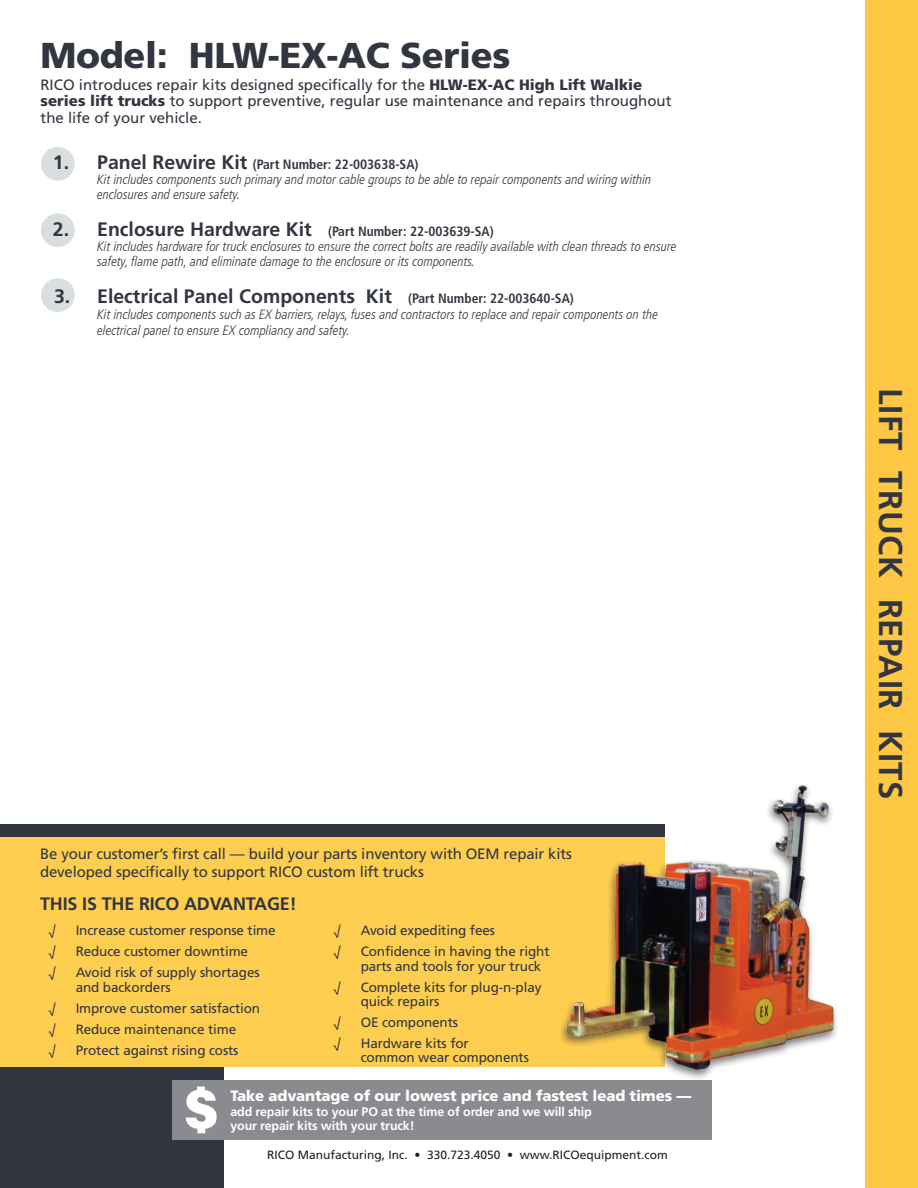
<style>
.page{position:relative;width:918px;height:1188px;background:#fff}
.page>*{position:absolute;margin:0;border:0;box-sizing:border-box;transform-origin:0 0}
.t1{font:900 36px "Frutiger LT Pro";letter-spacing:-.01em;color:#323640}
.t2{font:700 33px "Frutiger LT Pro";letter-spacing:.02em;color:#323640}
.t3{font:700 19.5px "Frutiger LT Pro";color:#323640}
.t4{font:700 18px "Frutiger LT Pro";letter-spacing:-.01em;color:#323640}
.t5{font:15px/16.5px "Frutiger LT Pro";color:#323640}
.t6{font:900 15px "Frutiger LT Pro";letter-spacing:-.01em;color:#fff}
.t7{font:italic 300 condensed 13.5px/15px "Frutiger LT Pro";color:#323640}
.t8{font:13.5px/14.2px "Frutiger LT Pro";letter-spacing:-.01em;color:#323640}
.t9{font:700 12.45px/15px "Frutiger LT Pro";letter-spacing:-.01em;color:#fff}
.t10{font:12px "Frutiger LT Pro";color:#231f20}
.s1{font-weight:900}
.s2{font-weight:700;font-style:normal;font-stretch:normal;font-size:19.5px}
.s3{font-weight:700;font-style:normal}
.s4{font-stretch:condensed;font-size:13.5px}
</style>
<div class="page">
<div style="left:41px;top:278px;width:34px;height:34px;background:#d9dfdf;border-radius:50%"></div>
<div style="left:41px;top:213px;width:34px;height:34px;background:#d9dfdf;border-radius:50%"></div>
<div style="left:41px;top:147px;width:34px;height:34px;background:#d9dfdf;border-radius:50%"></div>
<div style="left:0;top:970px;width:224px;height:218px;background:#323640"></div>
<div style="left:0;top:824px;width:664px;height:13px;background:#323640"></div>
<div style="left:0;top:837px;width:664px;height:230px;background:#fece51"></div>
<div style="left:865px;top:0;width:53px;height:1188px;background:#fec844"></div>
<div style="left:172px;top:1081px;width:539px;height:59px;background:#898b8e"></div>
<img style="left:185px;top:1086px;width:32px;height:48px">
<img style="left:520px;top:785px;width:317px;height:300px">
<h1 class="t1" style="left:40px;top:33px;width:471px">Model: HLW-EX-AC Series</h1>
<p class="t5" style="left:40px;top:77px;width:633px">RICO introduces repair kits designed specifically for the <span class="s1">HLW-EX-AC High Lift Walkie series lift trucks</span> to support preventive, regular use maintenance and repairs throughout the life of your vehicle.</p>
<p class="t7" style="left:97px;top:157px;width:556px;text-indent:-44px"><span class="s2">1. Panel Rewire Kit</span> <span class="s3">(Part Number: 22-003638-SA)<br></span>Kit includes components such primary and motor cable groups to be able to repair components and wiring within enclosures and ensure safety.</p>
<p class="t7" style="left:97px;top:224px;width:581px;text-indent:-44px"><span class="s2">2. Enclosure Hardware Kit</span> <span class="s3">(Part Number: 22-003639-SA)<br></span>Kit includes hardware for truck enclosures to ensure the correct bolts are readily available with clean threads to ensure safety, flame path, and eliminate damage to the enclosure or its components.</p>
<h3 class="t3" style="left:54px;top:285px;width:521px">3. Electrical Panel Components Kit <span class="s4">(Part Number: 22-003640-SA)</span></h3>
<p class="t7" style="left:97px;top:307px;width:562px;line-height:16.2px">Kit includes components such as EX barriers, relays, fuses and contractors to replace and repair components on the electrical panel to ensure EX compliancy and safety.</p>
<p class="t5" style="left:40px;top:845px;width:533px;line-height:18px">Be your customer’s first call — build your parts inventory with OEM repair kits developed specifically to support RICO custom lift trucks</p>
<h3 class="t4" style="left:40px;top:893px;width:258px">THIS IS THE RICO ADVANTAGE!</h3>
<p class="t8" style="left:334px;top:924px;width:8px">√</p>
<p class="t8" style="left:361px;top:924px;width:136px">Avoid expediting fees</p>
<p class="t8" style="left:334px;top:945px;width:8px">√</p>
<p class="t8" style="left:361px;top:945px;width:190px">Confidence in having the right parts and tools for your truck</p>
<p class="t8" style="left:334px;top:980px;width:8px">√</p>
<p class="t8" style="left:361px;top:980px;width:182px">Complete kits for plug-n-play quick repairs</p>
<p class="t8" style="left:334px;top:1015px;width:8px">√</p>
<p class="t8" style="left:361px;top:1015px;width:99px">OE components</p>
<p class="t8" style="left:334px;top:1036px;width:8px">√</p>
<p class="t8" style="left:361px;top:1036px;width:170px">Hardware kits for<br>common wear components</p>
<p class="t8" style="left:49px;top:924px;width:8px">√</p>
<p class="t8" style="left:76px;top:924px;width:202px">Increase customer response time</p>
<p class="t8" style="left:49px;top:945px;width:8px">√</p>
<p class="t8" style="left:76px;top:945px;width:174px">Reduce customer downtime</p>
<p class="t8" style="left:49px;top:966px;width:8px">√</p>
<p class="t8" style="left:76px;top:966px;width:186px">Avoid risk of supply shortages and backorders</p>
<p class="t8" style="left:49px;top:1001px;width:8px">√</p>
<p class="t8" style="left:76px;top:1001px;width:186px">Improve customer satisfaction</p>
<p class="t8" style="left:49px;top:1022px;width:8px">√</p>
<p class="t8" style="left:76px;top:1022px;width:162px">Reduce maintenance time</p>
<p class="t8" style="left:49px;top:1043px;width:8px">√</p>
<p class="t8" style="left:76px;top:1043px;width:164px">Protect against rising costs</p>
<p class="t6" style="left:230px;top:1086px;width:463px">Take advantage of our lowest price and fastest lead times —</p>
<p class="t9" style="left:230px;top:1104px;width:363px">add repair kits to your PO at the time of order and we will ship your repair kits with your truck!</p>
<p class="t10" style="left:267px;top:1148px;width:402px">RICO Manufacturing, Inc. • 330.723.4050 • www.RICOequipment.com</p>
<h2 class="t2" style="left:910px;top:388px;width:413px;rotate:90deg">LIFT TRUCK REPAIR KITS</h2>
</div>
